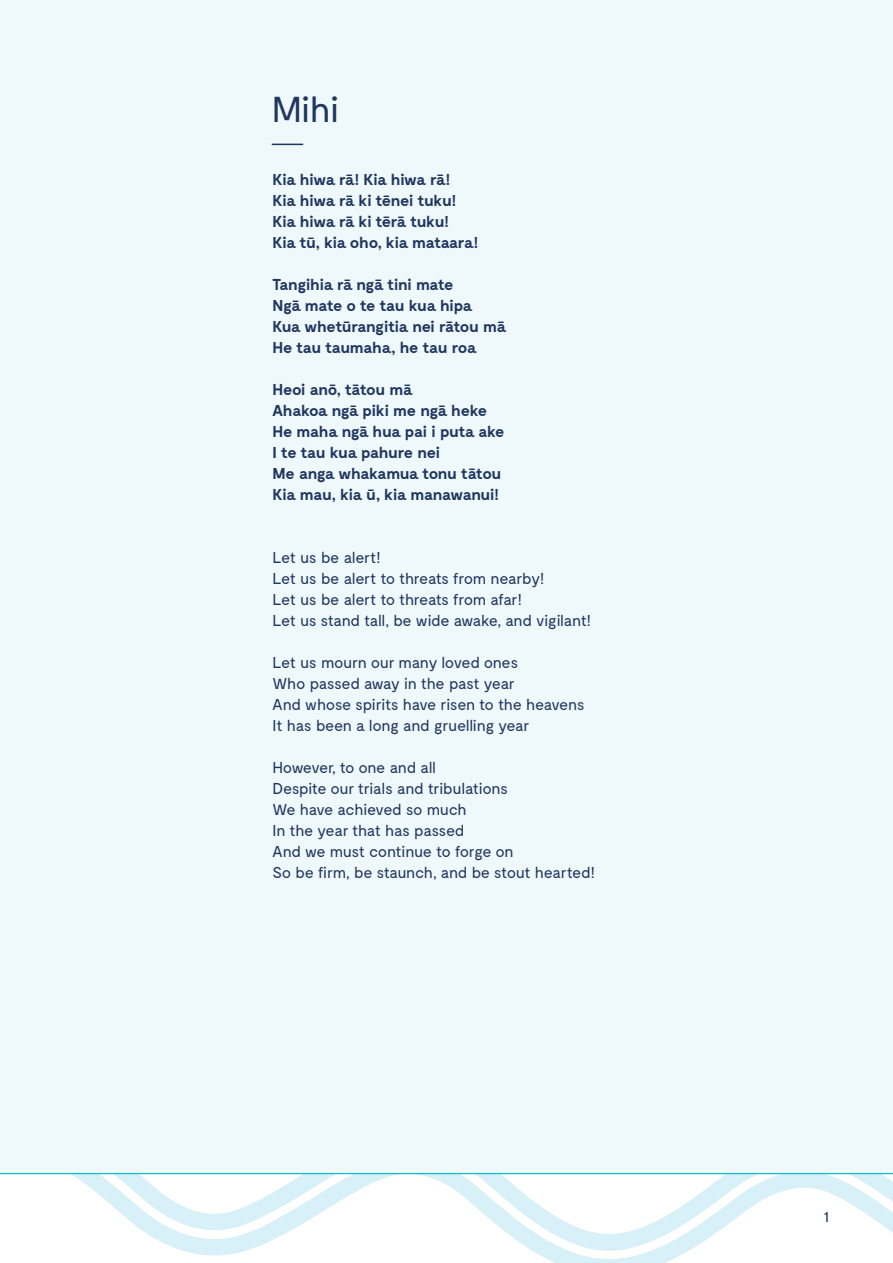
<style>
.page{position:relative;width:893px;height:1263px;background:#fff}
.page>*{position:absolute;margin:0;border:0;box-sizing:border-box;transform-origin:0 0}
.t1{font:36px "Moderat";color:#1f365f}
.t2{font:15.75px/21px "Moderat";letter-spacing:-.025em;color:#1f365f}
.t3{font:700 15.75px/21px "Moderat";letter-spacing:-.03em;color:#1f365f}
</style>
<div class="page">
<svg style="left:0;top:1174px;width:893px;height:89px"></svg>
<hr style="left:0;top:1173px;width:893px;height:1px;background:#00c0e1">
<div style="left:0;top:0;width:893px;height:1173px;background:#eff9fb"></div>
<hr style="left:272px;top:144px;width:31px;height:1px;background:#1f365f">
<h1 class="t1" style="left:272px;top:90px;width:69px">Mihi</h1>
<p class="t3" style="left:273px;top:169px;width:207px">Kia hiwa rā! Kia hiwa rā!<br>Kia hiwa rā ki tēnei tuku!<br>Kia hiwa rā ki tērā tuku!<br>Kia tū, kia oho, kia mataara!</p>
<p class="t3" style="left:273px;top:274px;width:235px">Tangihia rā ngā tini mate<br>Ngā mate o te tau kua hipa<br>Kua whetūrangitia nei rātou mā<br>He tau taumaha, he tau roa</p>
<p class="t3" style="left:273px;top:379px;width:233px">Heoi anō, tātou mā<br>Ahakoa ngā piki me ngā heke<br>He maha ngā hua pai i puta ake<br>I te tau kua pahure nei<br>Me anga whakamua tonu tātou<br>Kia mau, kia ū, kia manawanui!</p>
<p class="t2" style="left:273px;top:547px;width:320px">Let us be alert!<br>Let us be alert to threats from nearby!<br>Let us be alert to threats from afar!<br>Let us stand tall, be wide awake, and vigilant!</p>
<p class="t2" style="left:273px;top:652px;width:314px">Let us mourn our many loved ones<br>Who passed away in the past year<br>And whose spirits have risen to the heavens It has been a long and gruelling year</p>
<p class="t2" style="left:273px;top:757px;width:324px">However, to one and all<br>Despite our trials and tribulations<br>We have achieved so much<br>In the year that has passed<br>And we must continue to forge on<br>So be firm, be staunch, and be stout hearted!</p>
<p class="t2" style="left:823px;top:1206px;width:7px">1</p>
</div>
